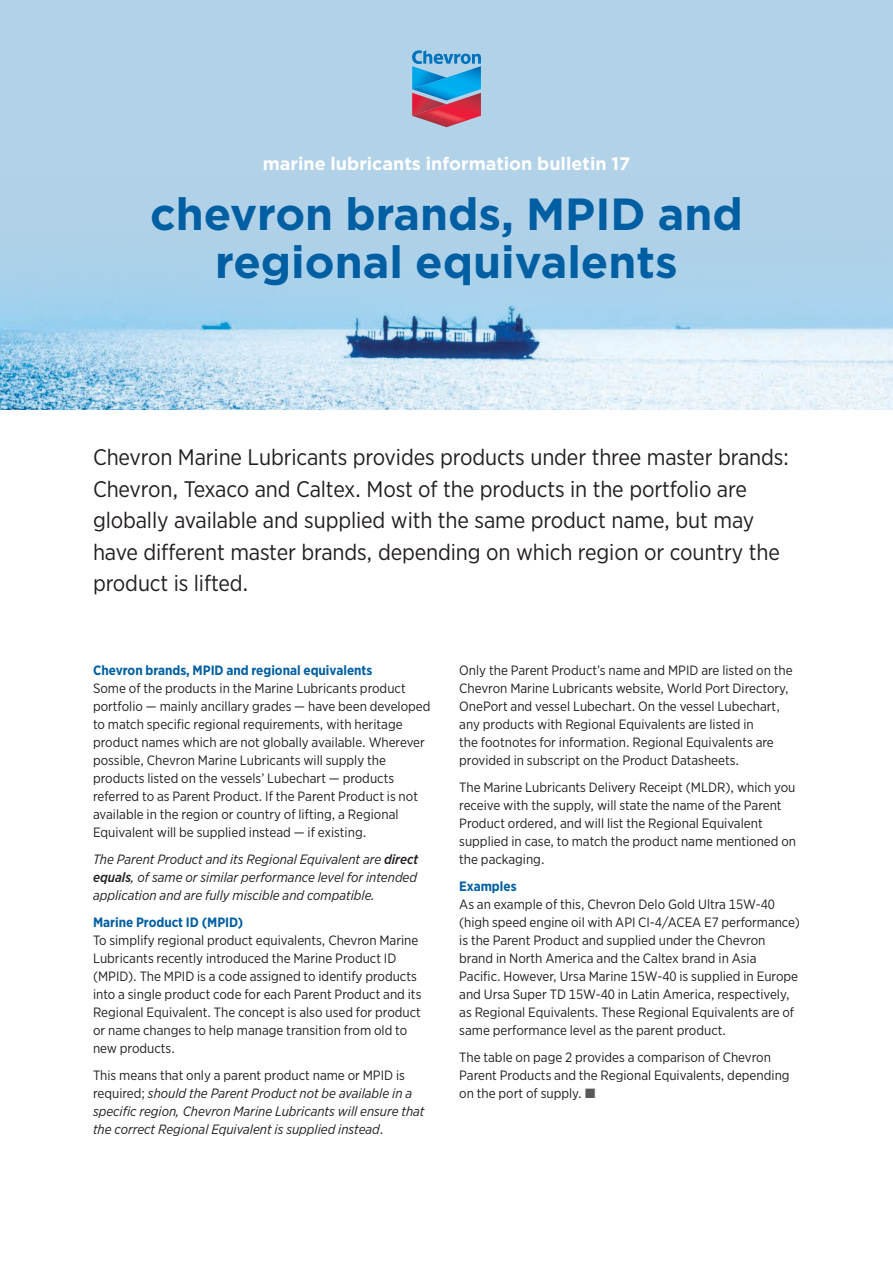
<style>
.page{position:relative;width:893px;height:1263px;background:#fff}
.page>*{position:absolute;margin:0;border:0;box-sizing:border-box;transform-origin:0 0}
.t1{font:700 45px/48px "Gotham";color:#005fa2;text-align:center}
.t2{font:22.5px/31.5px "Gotham Narrow";letter-spacing:-.005em;color:#231f20}
.t3{font:700 18px "Gotham";color:#fff}
.t4{font:13.5px/18px "Gotham Narrow";color:#231f20}
.t5{font:italic 13.5px/18px "Gotham Narrow";color:#231f20;text-align:justify}
.t6{font:700 13.5px "Gotham Narrow";color:#005fa2}
.s1{font-weight:500}
.s2{font-style:normal}
.s3{color:#58595b}
</style>
<div class="page">
<img style="left:0;top:0;width:893px;height:410px">
<svg style="left:412px;top:50px;width:69px;height:77px"></svg>
<h3 class="t3" style="left:263px;top:152px;width:369px">marine lubricants information bulletin 17</h3>
<h1 class="t1" style="left:150px;top:189px;width:594px">chevron brands, MPID and regional equivalents</h1>
<p class="t2" style="left:93px;top:441px;width:698px">Chevron Marine Lubricants provides products under three master brands:<br>Chevron, Texaco and Caltex. Most of the products in the portfolio are globally available and supplied with the same product name, but may have different master brands, depending on which region or country the product is lifted.</p>
<p class="t6" style="left:93px;top:662px;width:281px">Chevron brands, MPID and regional equivalents</p>
<p class="t4" style="left:93px;top:679px;width:339px">Some of the products in the Marine Lubricants product portfolio — mainly ancillary grades — have been developed to match specific regional requirements, with heritage product names which are not globally available. Wherever possible, Chevron Marine Lubricants will supply the products listed on the vessels’ Lubechart — products referred to as Parent Product. If the Parent Product is not available in the region or country of lifting, a Regional Equivalent will be supplied instead — if existing.</p>
<p class="t5" style="left:93px;top:850px;width:327px">The Parent Product and its Regional Equivalent are <span class="s1">direct equals</span>, of same or similar performance level for intended application and are fully miscible and compatible.</p>
<p class="t6" style="left:93px;top:914px;width:152px">Marine Product ID (MPID)</p>
<p class="t4" style="left:93px;top:931px;width:330px">To simplify regional product equivalents, Chevron Marine Lubricants recently introduced the Marine Product ID (MPID). The MPID is a code assigned to identify products into a single product code for each Parent Product and its Regional Equivalent. The concept is also used for product or name changes to help manage transition from old to new products.</p>
<p class="t5" style="left:93px;top:1066px;width:333px;text-align:left"><span class="s2">This means that only a parent product name or MPID is required;</span> should the Parent Product not be available in a specific region, Chevron Marine Lubricants will ensure that the correct Regional Equivalent is supplied instead<span class="s2">.</span></p>
<p class="t4" style="left:459px;top:661px;width:335px">Only the Parent Product’s name and MPID are listed on the Chevron Marine Lubricants website, World Port Directory, OnePort and vessel Lubechart. On the vessel Lubechart, any products with Regional Equivalents are listed in<br>the footnotes for information. Regional Equivalents are provided in subscript on the Product Datasheets.</p>
<p class="t4" style="left:459px;top:778px;width:338px">The Marine Lubricants Delivery Receipt (MLDR), which you receive with the supply, will state the name of the Parent Product ordered, and will list the Regional Equivalent supplied in case, to match the product name mentioned on the packaging.</p>
<p class="t6" style="left:459px;top:878px;width:59px">Examples</p>
<p class="t4" style="left:459px;top:895px;width:342px">As an example of this, Chevron Delo Gold Ultra 15W-40 (high speed engine oil with API CI-4/ACEA E7 performance) is the Parent Product and supplied under the Chevron brand in North America and the Caltex brand in Asia Pacific. However, Ursa Marine 15W-40 is supplied in Europe and Ursa Super TD 15W-40 in Latin America, respectively, as Regional Equivalents. These Regional Equivalents are of same performance level as the parent product.</p>
<p class="t4" style="left:459px;top:1048px;width:332px">The table on page 2 provides a comparison of Chevron<br>Parent Products and the Regional Equivalents, depending on the port of supply. <span class="s3">■</span></p>
</div>
